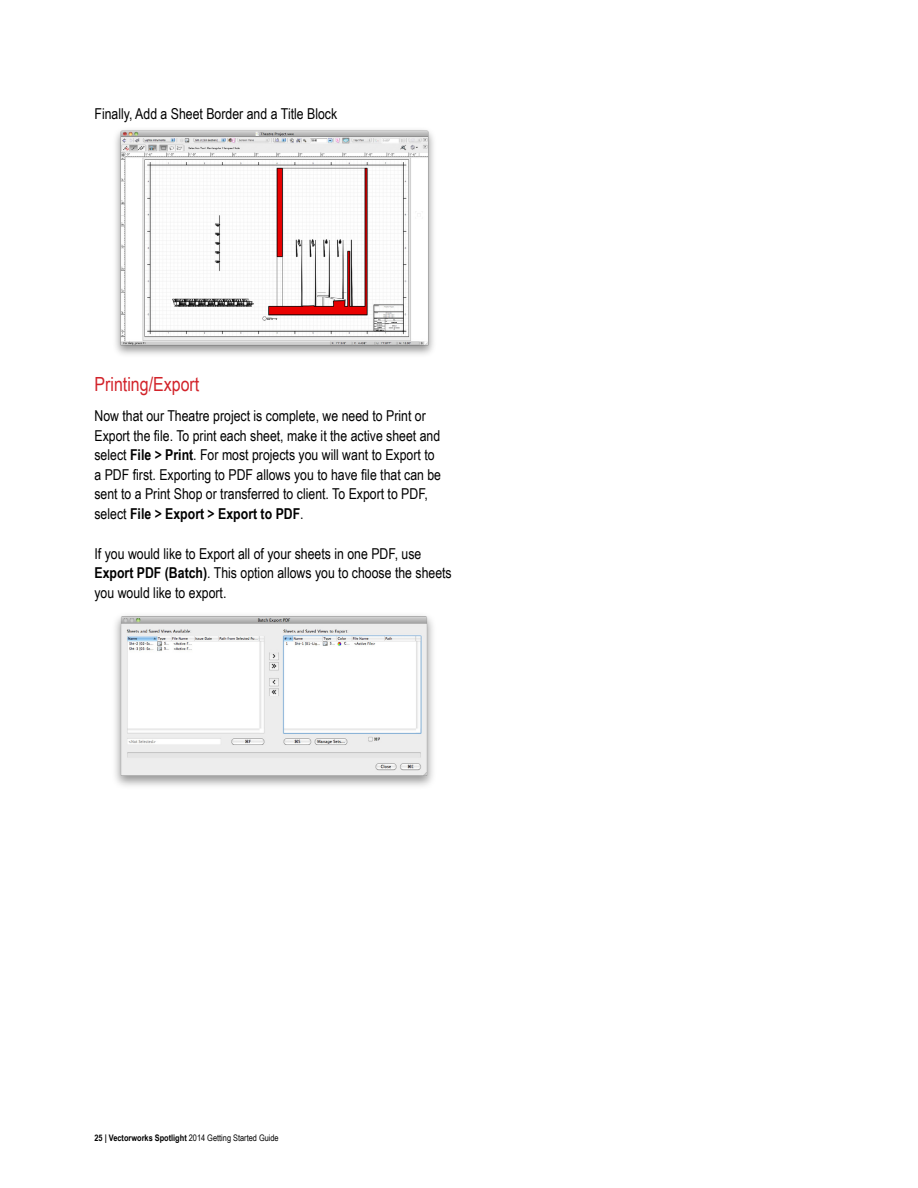
<style>
.page{position:relative;width:918px;height:1188px;background:#fff}
.page>*{position:absolute;margin:0;border:0;box-sizing:border-box;transform-origin:0 0}
.t1{font:19.5px "Arial Narrow";color:#d2232a}
.t2{font:15px/19.5px "Arial Narrow";color:#000}
.t3{font:700 9px "Arial Narrow";color:#000}
.s1{font-weight:700}
.s2{font-weight:400}
</style>
<div class="page">
<img style="left:115px;top:129px;width:319px;height:226px">
<img style="left:115px;top:615px;width:318px;height:171px">
<p class="t2" style="left:94px;top:103px;width:244px">Finally, Add a Sheet Border and a Title Block</p>
<h1 class="t1" style="left:94px;top:370px;width:106px">Printing/Export</h1>
<p class="t2" style="left:94px;top:406px;width:348px">Now that our Theatre project is complete, we need to Print or Export the file. To print each sheet, make it the active sheet and select <span class="s1">File &gt; Print</span>. For most projects you will want to Export to a PDF first. Exporting to PDF allows you to have file that can be sent to a Print Shop or transferred to client. To Export to PDF, select <span class="s1">File &gt; Export &gt; Export to PDF</span>.</p>
<p class="t2" style="left:94px;top:543px;width:359px">If you would like to Export all of your sheets in one PDF, use<br><span class="s1">Export PDF (Batch)</span>. This option allows you to choose the sheets you would like to export.</p>
<p class="t3" style="left:94px;top:1131px;width:186px">25 | Vectorworks Spotlight <span class="s2">2014 Getting Started Guide</span></p>
</div>
